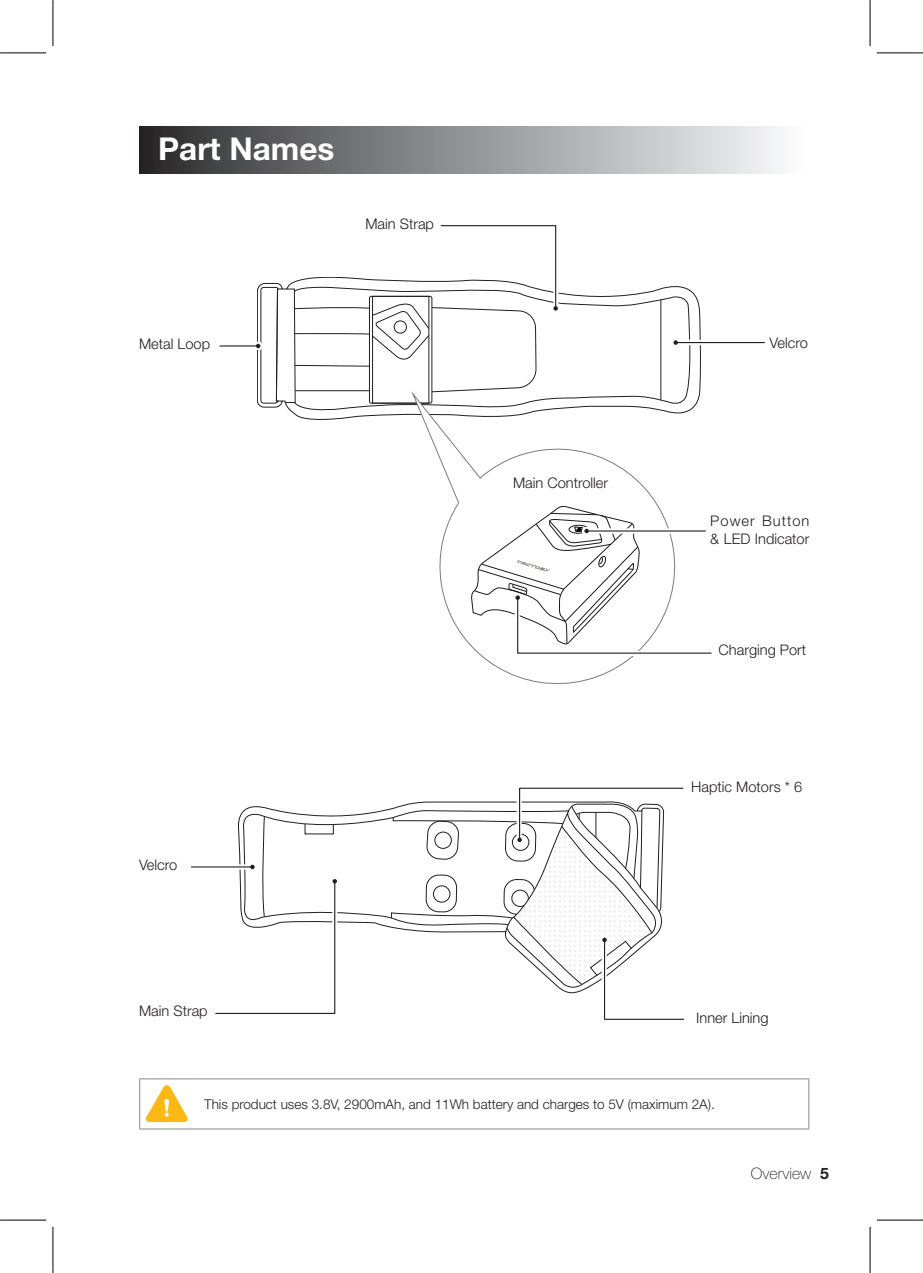
<style>
.page{position:relative;width:923px;height:1273px;background:#fff}
.page>*{position:absolute;margin:0;border:0;box-sizing:border-box;transform-origin:0 0}
.Heading1{font:700 31.5px "Helvetica Neue";color:#fff}
.t1{font:100 15.75px "Helvetica Neue";color:#231f20}
.Table_center{font:300 14.62px "Helvetica Neue";color:#231f20}
.Table_center-2{font:300 14.62px "Helvetica Neue";letter-spacing:.07em;color:#231f20}
.Note_body{font:300 13.5px "Helvetica Neue";color:#231f20}
.s1{font-weight:700}
</style>
<div class="page">
<div style="left:139px;top:126px;width:670px;height:47px;background:linear-gradient(to right,#2c2c2f,#fcfdff)"></div>
<svg style="left:287px;top:291px;width:413px;height:129px"></svg>
<svg style="left:294px;top:286px;width:398px;height:128px"></svg>
<hr style="left:660px;top:300px;width:1px;height:100px;background:#231f20">
<svg style="left:412px;top:393px;width:270px;height:291px"></svg>
<svg style="left:671px;top:338px;width:94px;height:9px"></svg>
<hr style="left:675px;top:342px;width:89px;height:1px;background:#231f20">
<svg style="left:673px;top:340px;width:4px;height:5px"></svg>
<hr style="left:220px;top:345px;width:38px;height:2px;background:#231f20">
<svg style="left:241px;top:806px;width:150px;height:120px"></svg>
<div style="left:213px;top:877px;width:126px;height:139px;background:#fff"></div>
<svg style="left:391px;top:787px;width:293px;height:233px"></svg>
<hr style="left:139px;top:1078px;width:59px;height:1px;background:#939598">
<hr style="left:139px;top:1079px;width:1px;height:49px;background:#939598">
<hr style="left:198px;top:1078px;width:611px;height:1px;background:#939598">
<hr style="left:808px;top:1079px;width:1px;height:49px;background:#939598">
<hr style="left:139px;top:1128px;width:59px;height:1px;background:#939598">
<hr style="left:198px;top:1128px;width:611px;height:1px;background:#939598">
<svg style="left:140px;top:1079px;width:668px;height:50px"></svg>
<div style="left:513px;top:593px;width:200px;height:63px;background:#fff"></div>
<svg style="left:470px;top:505px;width:242px;height:149px"></svg>
<svg style="left:191px;top:867px;width:23px;height:1px"></svg>
<hr style="left:191px;top:866px;width:61px;height:1px;background:#231f20">
<svg style="left:214px;top:816px;width:123px;height:198px"></svg>
<div style="left:438px;top:223px;width:122px;height:90px;background:#fff"></div>
<svg style="left:256px;top:225px;width:301px;height:183px"></svg>
<hr style="left:0;top:53px;width:34px;height:1px;background:#000">
<hr style="left:888px;top:53px;width:34px;height:1px;background:#000">
<hr style="left:0;top:1220px;width:34px;height:1px;background:#000">
<hr style="left:888px;top:1220px;width:34px;height:1px;background:#000">
<hr style="left:53px;top:0;width:1px;height:34px;background:#000">
<hr style="left:53px;top:1239px;width:1px;height:34px;background:#000">
<hr style="left:869px;top:0;width:1px;height:34px;background:#000">
<hr style="left:869px;top:1239px;width:1px;height:34px;background:#000">
<hr style="left:6px;top:53px;width:40px;height:1px;background:#000">
<hr style="left:876px;top:53px;width:41px;height:1px;background:#000">
<hr style="left:6px;top:1220px;width:40px;height:1px;background:#000">
<hr style="left:876px;top:1220px;width:41px;height:1px;background:#000">
<hr style="left:53px;top:6px;width:1px;height:40px;background:#000">
<hr style="left:53px;top:1227px;width:1px;height:40px;background:#000">
<hr style="left:869px;top:6px;width:1px;height:40px;background:#000">
<hr style="left:869px;top:1227px;width:1px;height:40px;background:#000">
<p class="Heading1" style="left:158px;top:130px;width:178px">Part Names</p>
<p class="Table_center" style="left:365px;top:215px;width:70px">Main Strap</p>
<p class="Table_center" style="left:139px;top:335px;width:72px">Metal Loop</p>
<p class="Table_center" style="left:769px;top:334px;width:40px">Velcro</p>
<p class="Table_center" style="left:139px;top:856px;width:40px">Velcro</p>
<p class="Table_center" style="left:513px;top:474px;width:97px">Main Controller</p>
<p class="Table_center-2" style="left:710px;top:512px;width:100px">Power Button</p>
<p class="Table_center" style="left:710px;top:529px;width:100px">&amp; LED Indicator</p>
<p class="Table_center" style="left:718px;top:641px;width:89px">Charging Port</p>
<p class="Table_center" style="left:691px;top:778px;width:112px">Haptic Motors * 6</p>
<p class="Table_center" style="left:139px;top:1002px;width:70px">Main Strap</p>
<p class="Table_center" style="left:696px;top:1008px;width:74px">Inner Lining</p>
<p class="Note_body" style="left:204px;top:1096px;width:512px">This product uses 3.8V, 2900mAh, and 11Wh battery and charges to 5V (maximum 2A).</p>
<p class="t1" style="left:750px;top:1165px;width:79px">Overview <span class="s1">5</span></p>
</div>
